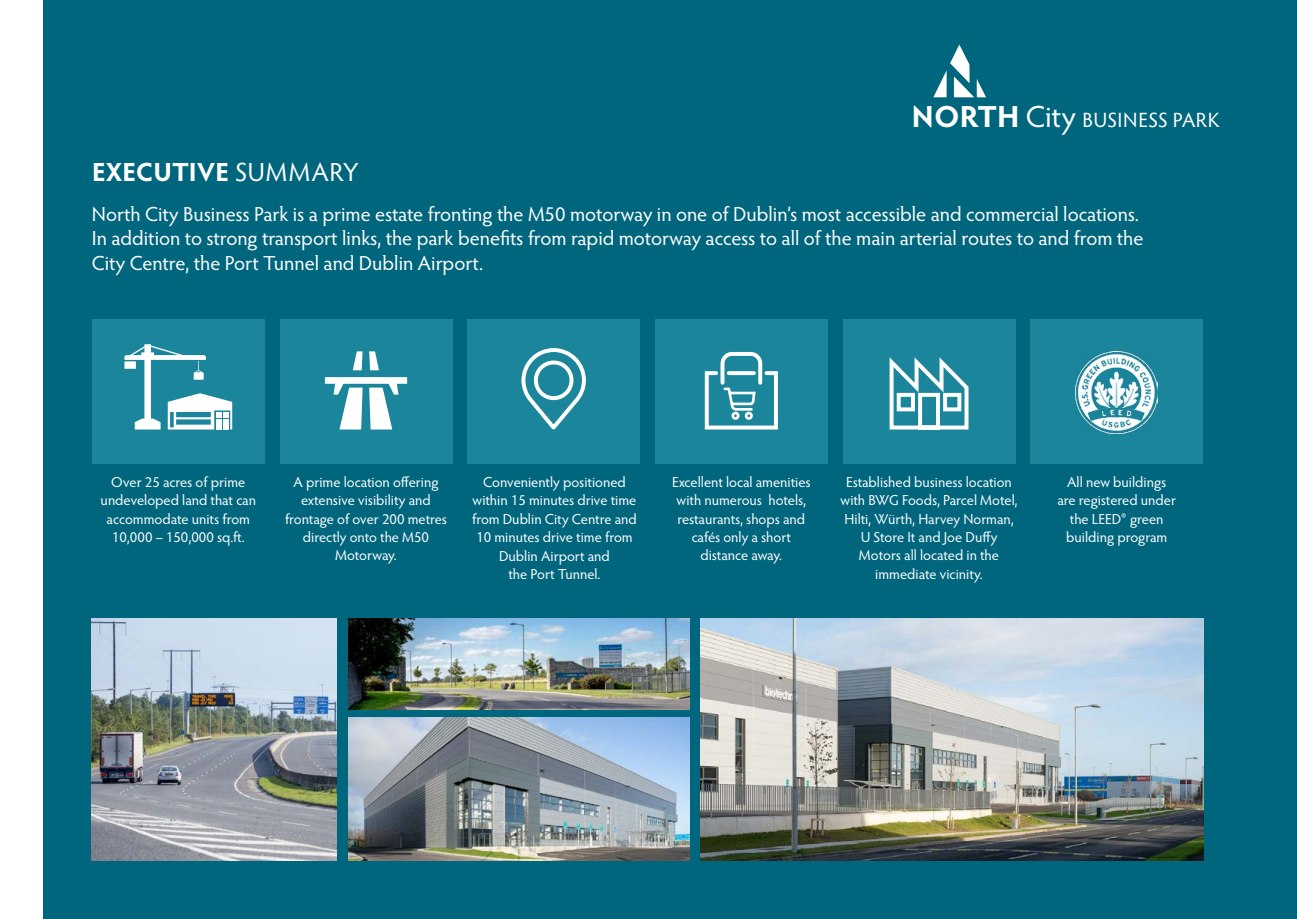
<style>
.page{position:relative;width:1297px;height:919px;background:#fff}
.page>*{position:absolute;margin:0;border:0;box-sizing:border-box;transform-origin:0 0}
.t1{font:700 26.25px "Hypatia Sans Pro";letter-spacing:.01em;color:#fff}
.t2{font:20.7px "Hypatia Sans Pro";letter-spacing:.015em;color:#fff}
.t3{font:20.4px/24.5px "Hypatia Sans Pro";color:#fff}
.t4{font:14.55px/18.5px "Hypatia Sans Pro";color:#fff;text-align:center}
.s1{font-weight:400}
.s2{font-weight:700;font-size:30.45px}
.s3{font-size:30.45px}
</style>
<div class="page">
<div style="left:44px;top:0;width:1253px;height:918px;background:#00667d"></div>
<img style="left:349px;top:618px;width:341px;height:91px">
<img style="left:349px;top:717px;width:341px;height:143px">
<img style="left:701px;top:618px;width:502px;height:242px">
<img style="left:92px;top:618px;width:244px;height:242px">
<svg style="left:933px;top:45px;width:53px;height:52px"></svg>
<div style="left:92px;top:319px;width:173px;height:145px;background:#1a859b"></div>
<div style="left:467px;top:319px;width:173px;height:145px;background:#1a859b"></div>
<div style="left:280px;top:319px;width:172px;height:145px;background:#1a859b"></div>
<div style="left:655px;top:319px;width:173px;height:145px;background:#1a859b"></div>
<div style="left:842px;top:319px;width:173px;height:145px;background:#1a859b"></div>
<div style="left:1030px;top:319px;width:173px;height:145px;background:#1a859b"></div>
<svg style="left:521px;top:348px;width:65px;height:82px"></svg>
<svg style="left:353px;top:351px;width:10px;height:19px"></svg>
<svg style="left:369px;top:351px;width:10px;height:19px"></svg>
<svg style="left:325px;top:377px;width:82px;height:52px"></svg>
<svg style="left:124px;top:344px;width:108px;height:85px"></svg>
<svg style="left:704px;top:352px;width:74px;height:78px"></svg>
<svg style="left:889px;top:357px;width:80px;height:73px"></svg>
<img style="left:1076px;top:351px;width:82px;height:82px">
<h1 class="t1" style="left:92px;top:153px;width:268px">EXECUTIVE <span class="s1">SUMMARY</span></h1>
<h2 class="t2" style="left:912px;top:106px;width:309px"><span class="s2">NORTH</span> <span class="s3">City</span> BUSINESS PARK</h2>
<p class="t3" style="left:92px;top:201px;width:1053px">North City Business Park is a prime estate fronting the M50 motorway in one of Dublin’s most accessible and commercial locations.<br>In addition to strong transport links, the park benefits from rapid motorway access to all of the main arterial routes to and from the<br>City Centre, the Port Tunnel and Dublin Airport.</p>
<p class="t4" style="left:285px;top:472px;width:163px">A prime location offering extensive visibility and frontage of over 200 metres directly onto the M50<br>Motorway.</p>
<p class="t4" style="left:472px;top:472px;width:166px">Conveniently positioned within 15 minutes drive time from Dublin City Centre and<br>10 minutes drive time from<br>Dublin Airport and<br>the Port Tunnel.</p>
<p class="t4" style="left:101px;top:472px;width:157px">Over 25 acres of prime undeveloped land that can accommodate units from<br>10,000 – 150,000 sq.ft.</p>
<p class="t4" style="left:672px;top:472px;width:140px">Excellent local amenities with numerous hotels, restaurants, shops and cafés only a short distance away.</p>
<p class="t4" style="left:840px;top:472px;width:179px">Established business location with BWG Foods, Parcel Motel,<br>Hilti, Würth, Harvey Norman,<br>U Store It and Joe Duffy<br>Motors all located in the immediate vicinity.</p>
<p class="t4" style="left:1057px;top:472px;width:120px">All new buildings are registered under the LEED® green building program</p>
</div>
